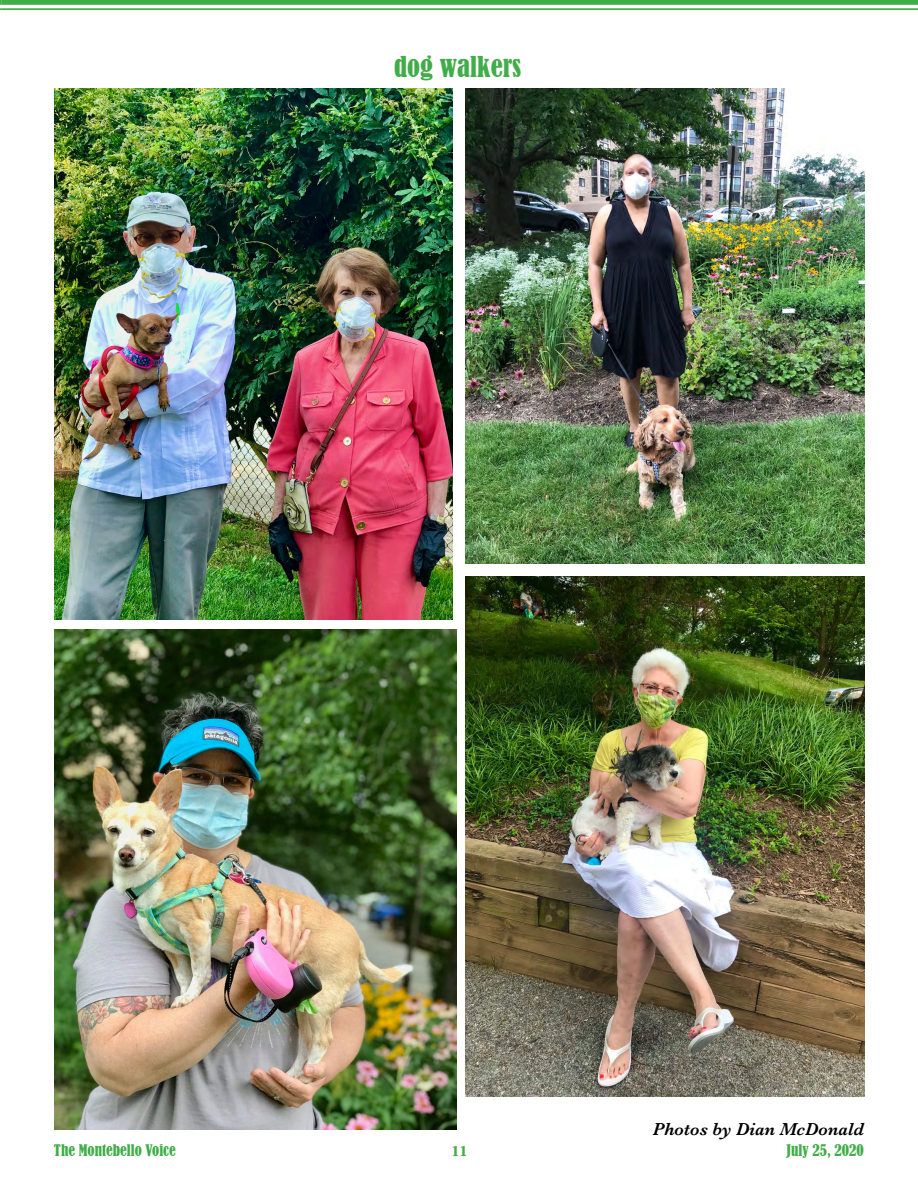
<style>
.page{position:relative;width:918px;height:1188px;background:#fff}
.page>*{position:absolute;margin:0;border:0;box-sizing:border-box;transform-origin:0 0}
.t1{font:condensed 27px "Bernard";color:#41ad49}
.t2{font:italic 600 18px "Baskerville";color:#000}
.t3{font:condensed 15px "Bernard";color:#41ad49}
.t4{font:700 15px "Baskerville";color:#41ad49}
</style>
<div class="page">
<svg style="left:0;top:0;width:2px;height:10px"></svg>
<div style="left:2px;top:0;width:916px;height:5px;background:#41ad49"></div>
<hr style="left:2px;top:8px;width:916px;height:2px;background:#41ad49">
<img style="left:465px;top:577px;width:399px;height:519px">
<img style="left:54px;top:630px;width:403px;height:500px">
<img style="left:465px;top:88px;width:399px;height:476px">
<img style="left:54px;top:88px;width:399px;height:532px">
<h1 class="t1" style="left:394px;top:51px;width:129px">dog walkers</h1>
<p class="t2" style="left:653px;top:1117px;width:213px">Photos by Dian McDonald</p>
<p class="t3" style="left:54px;top:1141px;width:123px">The Montebello Voice</p>
<p class="t4" style="left:451px;top:1140px;width:18px">11</p>
<p class="t3" style="left:787px;top:1141px;width:79px">July 25, 2020</p>
</div>
